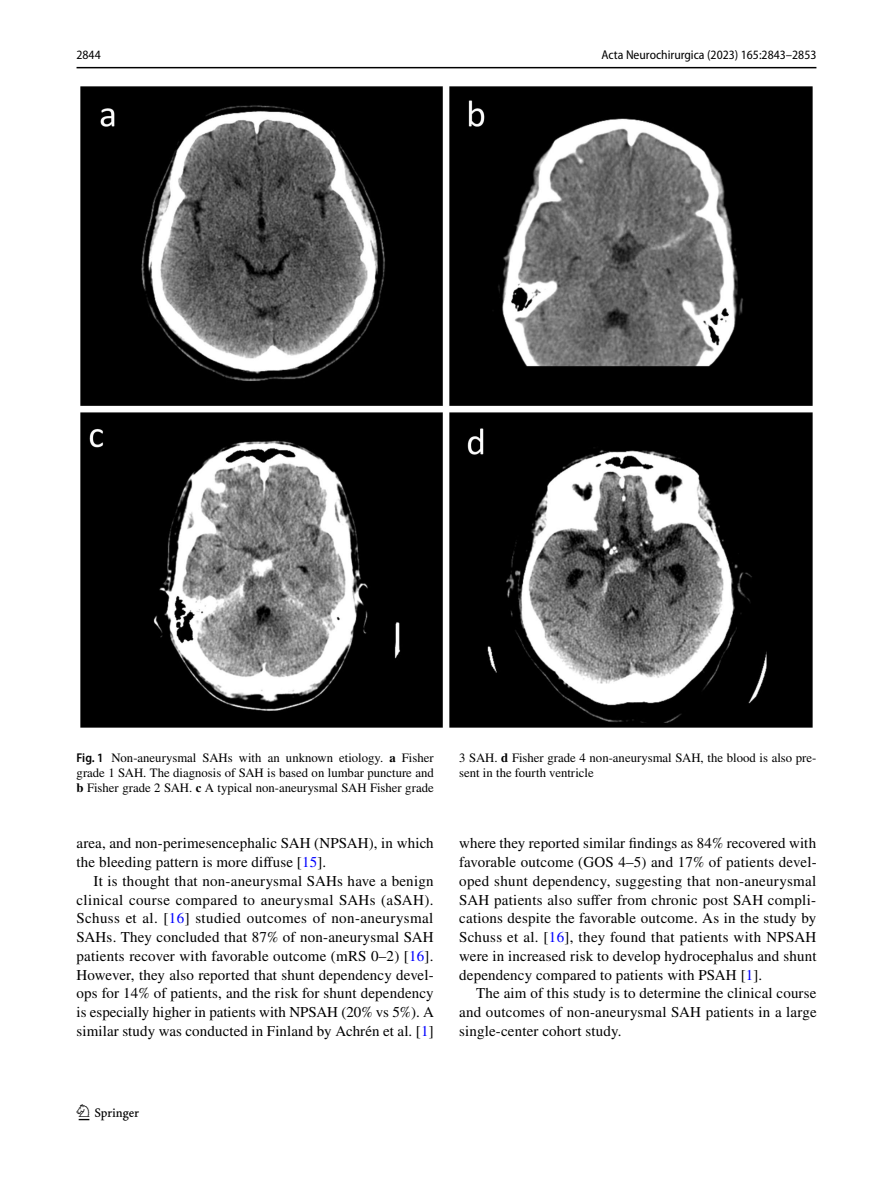
<style>
.page{position:relative;width:893px;height:1187px;background:#fff}
.page>*{position:absolute;margin:0;border:0;box-sizing:border-box;transform-origin:0 0}
.t1{font:22.5px "Springnew Regular 2";color:#000}
.t2{font:15px/18.8px "STIX";letter-spacing:.01em;color:#000;text-align:justify}
.t3{font:12.75px/15px "STIX";color:#000;text-align:justify}
.t4{font:semi-condensed 12.75px "Myriad Pro";color:#000}
.s1{font-family:"Myriad Pro";font-weight:600;font-stretch:semi-condensed}
.s2{font-weight:700}
.s3{color:#00f}
</style>
<div class="page">
<hr style="left:77px;top:67px;width:739px;height:1px;background:#000">
<img style="left:81px;top:87px;width:731px;height:640px">
<p class="t4" style="left:77px;top:48px;width:26px">2844</p>
<p class="t4" style="left:602px;top:48px;width:216px">Acta Neurochirurgica (2023) 165:2843–2853</p>
<p class="t3" style="left:77px;top:751px;width:359px"><span class="s1">Fig. 1</span> Non-aneurysmal SAHs with an unknown etiology. <span class="s2">a</span> Fisher grade 1 SAH. The diagnosis of SAH is based on lumbar puncture and <span class="s2">b</span> Fisher grade 2 SAH. <span class="s2">c</span> A typical non-aneurysmal SAH Fisher grade</p>
<p class="t3" style="left:459px;top:751px;width:359px">3 SAH. <span class="s2">d</span> Fisher grade 4 non-aneurysmal SAH, the blood is also pre&shy;sent in the fourth ventricle</p>
<p class="t2" style="left:77px;top:834px;width:359px">area, and non-perimesencephalic SAH (NPSAH), in which the bleeding pattern is more diffuse [<span class="s3">15</span>].</p>
<p class="t2" style="left:77px;top:872px;width:359px;text-indent:17px">It is thought that non-aneurysmal SAHs have a benign clinical course compared to aneurysmal SAHs (aSAH).<br>Schuss et al. [<span class="s3">16</span>] studied outcomes of non-aneurysmal SAHs. They concluded that 87% of non-aneurysmal SAH patients recover with favorable outcome (mRS 0–2) [<span class="s3">16</span>].<br>However, they also reported that shunt dependency devel&shy;ops for 14% of patients, and the risk for shunt dependency is especially higher in patients with NPSAH (20% vs 5%). A similar study was conducted in Finland by Achrén et al. [<span class="s3">1</span>]</p>
<p class="t2" style="left:459px;top:834px;width:359px">where they reported similar findings as 84% recovered with favorable outcome (GOS 4–5) and 17% of patients devel&shy;oped shunt dependency, suggesting that non-aneurysmal SAH patients also suffer from chronic post SAH compli&shy;cations despite the favorable outcome. As in the study by Schuss et al. [<span class="s3">16</span>], they found that patients with NPSAH were in increased risk to develop hydrocephalus and shunt dependency compared to patients with PSAH [<span class="s3">1</span>].</p>
<p class="t2" style="left:459px;top:984px;width:359px;text-indent:17px">The aim of this study is to determine the clinical course and outcomes of non-aneurysmal SAH patients in a large single-center cohort study.</p>
<h1 class="t1" style="left:79px;top:1104px;width:62px">1 3</h1>
</div>
